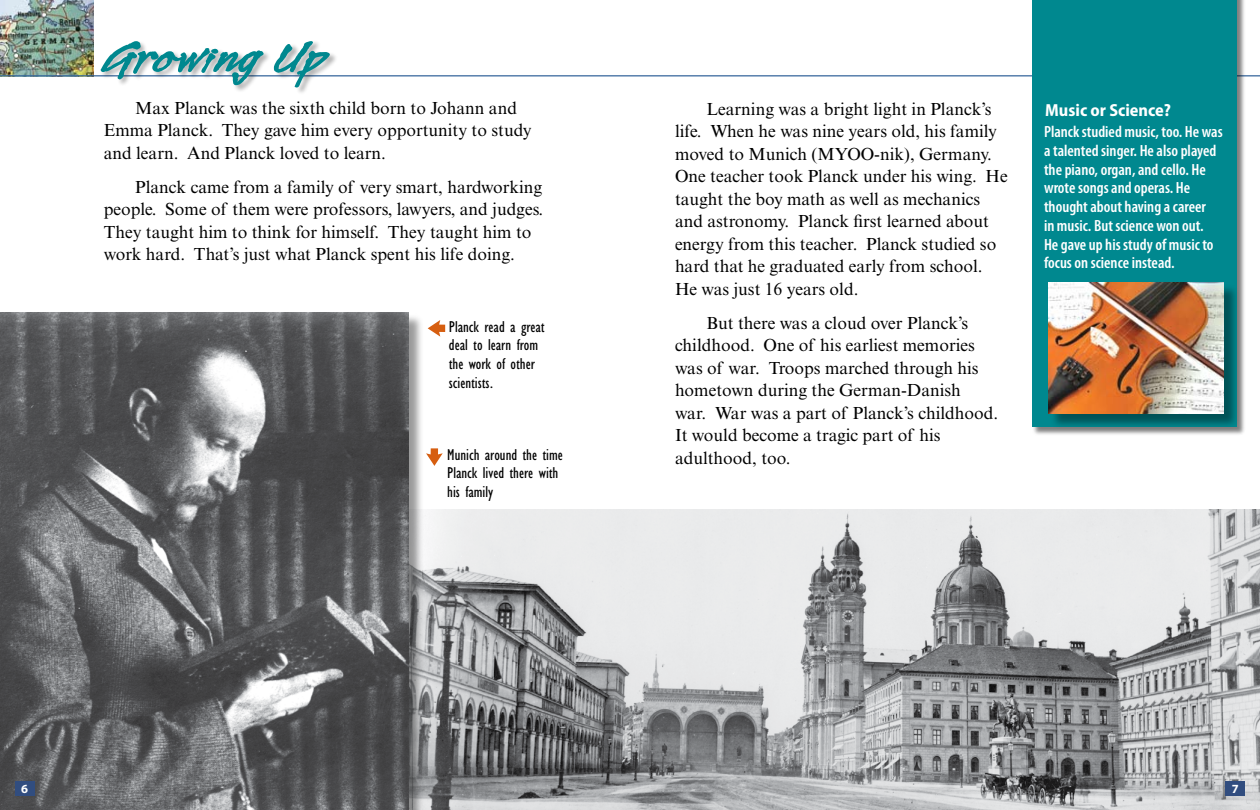
<style>
.page{position:relative;width:1260px;height:810px;background:#fff}
.page>*{position:absolute;margin:0;border:0;box-sizing:border-box;transform-origin:0 0}
.t1{font:700 52.5px "Legault Std";letter-spacing:-.01em;color:#00888f;scale:1.2 1}
.t2{font:17.5px/22.5px "Times New Roman MT Std";color:#000}
.t3{font:700 semi-condensed 17.5px "Myriad Pro";color:#fff}
.t4{font:600 condensed 16.25px/18.8px "Myriad Pro";color:#fff}
.t5{font:condensed 16.25px/18.8px "Gill Sans Std";color:#000}
</style>
<div class="page">
<img style="left:425px;top:509px;width:835px;height:301px">
<div style="left:0;top:314px;width:425px;height:496px;background:#000;opacity:.4"></div>
<img style="left:0;top:312px;width:408px;height:498px">
<svg style="left:428px;top:320px;width:17px;height:17px"></svg>
<svg style="left:426px;top:448px;width:17px;height:18px"></svg>
<div style="left:15px;top:782px;width:20px;height:14px;background:#314d7f"></div>
<div style="left:1225px;top:782px;width:20px;height:14px;background:#314d7f"></div>
<img style="left:0;top:0;width:93px;height:75px">
<hr style="left:0;top:75px;width:1260px;height:1px;background:#35659b">
<div style="left:100px;top:40px;width:238px;height:56px;background:#000;opacity:.3"></div>
<div style="left:1031px;top:0;width:215px;height:436px;background:#000;opacity:.5"></div>
<div style="left:1032px;top:0;width:206px;height:428px;background:#00888f"></div>
<div style="left:1050px;top:283px;width:191px;height:148px;background:#000;opacity:.4"></div>
<img style="left:1049px;top:282px;width:175px;height:131px">
<h1 class="t1" style="left:104px;top:31px;width:188px">Growing Up</h1>
<p class="t2" style="left:104px;top:97px;width:429px;text-indent:31px">Max Planck was the sixth child born to Johann and<br>Emma Planck. They gave him every opportunity to study and learn. And Planck loved to learn.</p>
<p class="t2" style="left:104px;top:175px;width:441px;text-indent:31px">Planck came from a family of very smart, hardworking people. Some of them were professors, lawyers, and judges.<br>They taught him to think for himself. They taught him to work hard. That’s just what Planck spent his life doing.</p>
<p class="t5" style="left:449px;top:317px;width:97px">Planck read a great deal to learn from the work of other scientists.</p>
<p class="t5" style="left:447px;top:445px;width:117px">Munich around the time<br>Planck lived there with his family</p>
<p class="t2" style="left:675px;top:98px;width:334px;text-indent:32px">Learning was a bright light in Planck’s life. When he was nine years old, his family moved to Munich (MYOO-nik), Germany.<br>One teacher took Planck under his wing. He taught the boy math as well as mechanics and astronomy. Planck first learned about energy from this teacher. Planck studied so hard that he graduated early from school.<br>He was just 16 years old.</p>
<p class="t2" style="left:675px;top:311px;width:325px;text-indent:32px">But there was a cloud over Planck’s childhood. One of his earliest memories was of war. Troops marched through his hometown during the German-Danish<br>war. War was a part of Planck’s childhood.<br>It would become a tragic part of his adulthood, too.</p>
<p class="t3" style="left:1045px;top:100px;width:127px">Music or Science?</p>
<p class="t4" style="left:1044px;top:122px;width:180px">Planck studied music, too. He was a talented singer. He also played the piano, organ, and cello. He wrote songs and operas. He thought about having a career<br>in music. But science won out.<br>He gave up his study of music to focus on science instead.</p>
</div>
